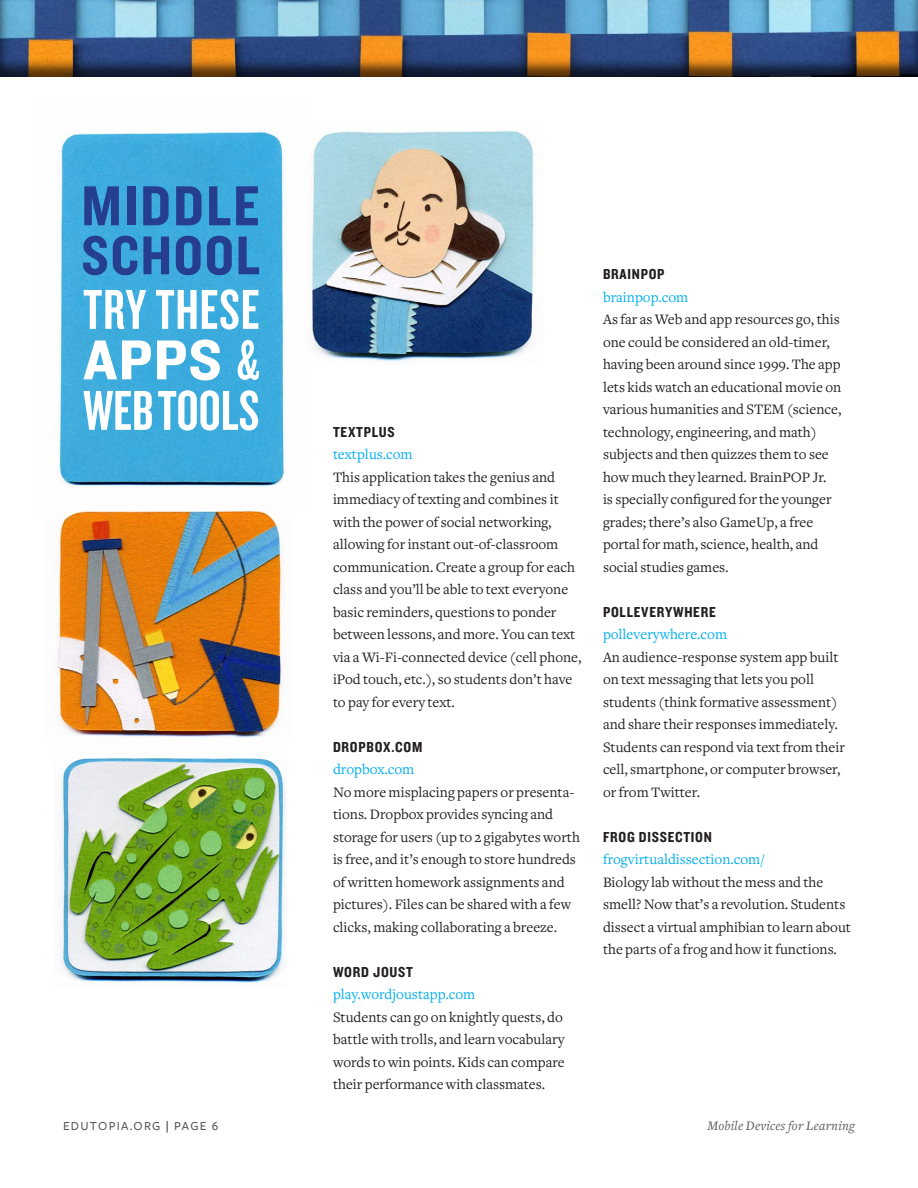
<style>
.page{position:relative;width:918px;height:1188px;background:#fff}
.page>*{position:absolute;margin:0;border:0;box-sizing:border-box;transform-origin:0 0}
.t1{font:58.5px "Knockout HTF50 Welterweight";letter-spacing:.04em;color:#253f8e}
.t2{font:58.35px/50.6px "Knockout HTF48 Featherweight";letter-spacing:.005em;color:#fff}
.t3{font:56.7px "Knockout HTF50 Welterweight";letter-spacing:.03em;color:#253f8e}
.Resource_txt{font:15px/22.5px "Freight Text";color:#231f20}
.Resource_url{font:15px "Freight Text";color:#00aeef}
.Resource_Subhead{font:15px "Knockout HTF50 Welterweight";letter-spacing:.05em;color:#231f20}
.t4{font:italic 13.5px "Freight Text";letter-spacing:.02em;color:#57585a}
.t5{font:500 12.75px "Freight Sans Pro";letter-spacing:.1em;color:#57585a}
.s1{font-family:"Knockout HTF51 Middleweight"}
.s2{font-family:"Knockout HTF47 Bantamweight"}
.s3{color:#231f20}
</style>
<div class="page">
<img style="left:58px;top:131px;width:227px;height:356px">
<div style="left:0;top:0;width:918px;height:78px;background:#231f20;opacity:.75"></div>
<img style="left:61px;top:758px;width:225px;height:225px">
<img style="left:56px;top:510px;width:229px;height:228px">
<img style="left:311px;top:130px;width:224px;height:233px">
<p class="t1" style="left:81px;top:175px;width:180px">MIDDLE</p>
<p class="t3" style="left:81px;top:226px;width:180px">SCHOOL</p>
<p class="t2" style="left:83px;top:285px;width:178px">TRY THESE<br><span class="s1">APPS</span> <span class="s2">&amp;</span></p>
<p class="t2" style="left:83px;top:386px;width:178px">WEB TOOLS</p>
<p class="t5" style="left:63px;top:1117px;width:157px">EDUTOPIA.ORG <span class="s3">|</span> PAGE 6</p>
<p class="Resource_Subhead" style="left:333px;top:424px;width:63px">TEXTPLUS</p>
<p class="Resource_url" style="left:333px;top:446px;width:81px">textplus.com</p>
<p class="Resource_txt" style="left:333px;top:466px;width:250px">This application takes the genius and immediacy of texting and combines it with the power of social networking, allowing for instant out-of-classroom communication. Create a group for each class and you’ll be able to text everyone basic reminders, questions to ponder between lessons, and more. You can text via a Wi-Fi-connected device (cell phone, iPod touch, etc.), so students don’t have to pay for every text.</p>
<p class="Resource_Subhead" style="left:333px;top:739px;width:91px">DROPBOX.COM</p>
<p class="Resource_url" style="left:333px;top:761px;width:83px">dropbox.com</p>
<p class="Resource_txt" style="left:333px;top:781px;width:248px">No more misplacing papers or presenta&shy;tions. Dropbox provides syncing and storage for users (up to 2 gigabytes worth is free, and it’s enough to store hundreds of written homework assignments and pictures). Files can be shared with a few clicks, making collaborating a breeze.</p>
<p class="Resource_Subhead" style="left:333px;top:964px;width:81px">WORD JOUST</p>
<p class="Resource_url" style="left:333px;top:986px;width:144px">play.wordjoustapp.com</p>
<p class="Resource_txt" style="left:333px;top:1006px;width:233px">Students can go on knightly quests, do battle with trolls, and learn vocabulary words to win points. Kids can compare their performance with classmates.</p>
<p class="Resource_Subhead" style="left:603px;top:266px;width:63px">BRAINPOP</p>
<p class="Resource_url" style="left:603px;top:288px;width:87px">brainpop.com</p>
<p class="Resource_txt" style="left:603px;top:308px;width:240px">As far as Web and app resources go, this one could be considered an old-timer, having been around since 1999. The app lets kids watch an educational movie on various humanities and STEM (science, technology, engineering, and math) subjects and then quizzes them to see how much they learned. BrainPOP Jr.<br>is specially configured for the younger grades; there’s also GameUp, a free portal for math, science, health, and social studies games.</p>
<p class="Resource_Subhead" style="left:603px;top:604px;width:114px">POLLEVERYWHERE</p>
<p class="Resource_url" style="left:603px;top:626px;width:126px">polleverywhere.com</p>
<p class="Resource_txt" style="left:603px;top:646px;width:243px">An audience-response system app built on text messaging that lets you poll students (think formative assessment) and share their responses immediately.<br>Students can respond via text from their cell, smartphone, or computer browser, or from Twitter.</p>
<p class="Resource_Subhead" style="left:603px;top:829px;width:110px">FROG DISSECTION</p>
<p class="Resource_url" style="left:603px;top:851px;width:163px">frogvirtualdissection.com/</p>
<p class="Resource_txt" style="left:603px;top:871px;width:250px">Biology lab without the mess and the smell? Now that’s a revolution. Students dissect a virtual amphibian to learn about the parts of a frog and how it functions.</p>
<p class="t4" style="left:707px;top:1118px;width:149px">Mobile Devices for Learning</p>
</div>
